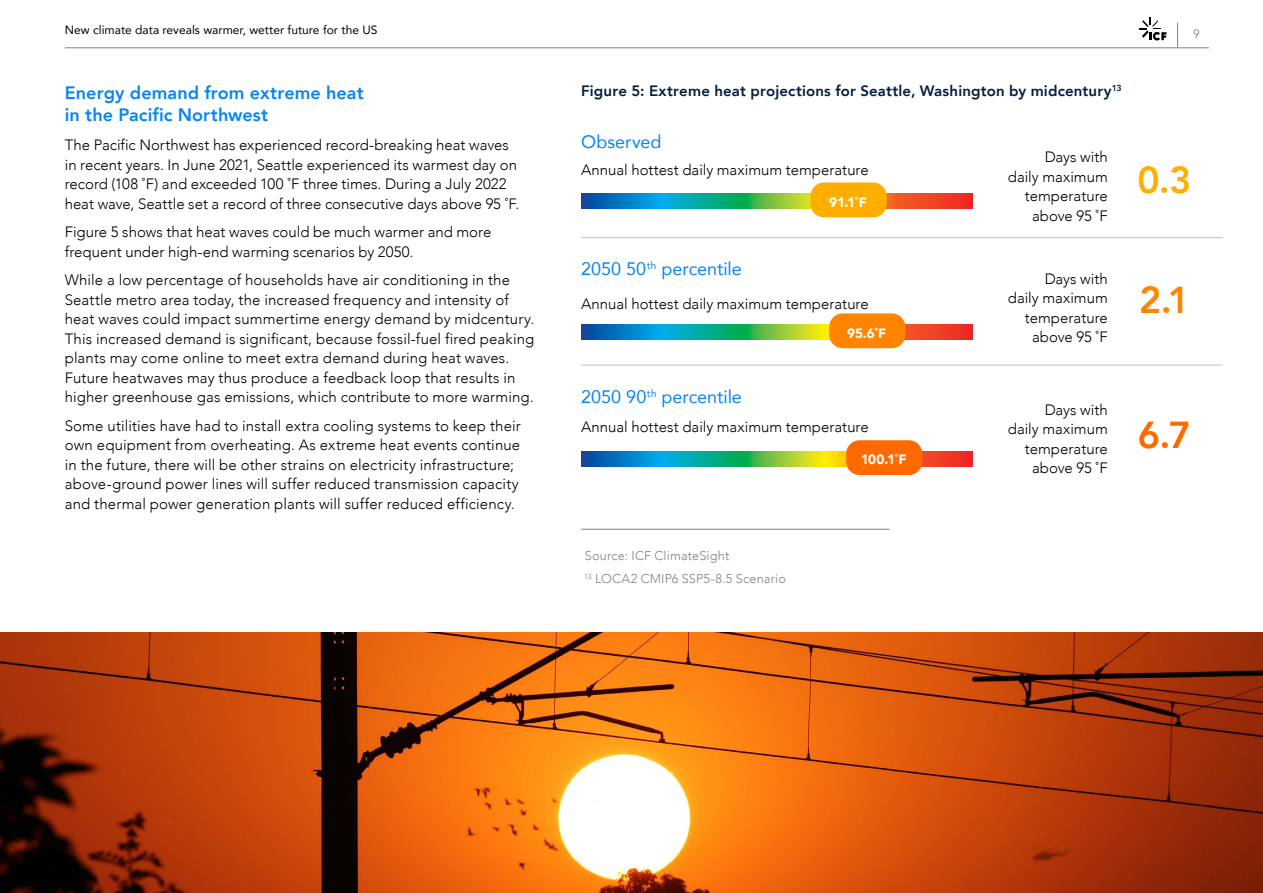
<style>
.page{position:relative;width:1263px;height:893px;background:#fff}
.page>*{position:absolute;margin:0;border:0;box-sizing:border-box;transform-origin:0 0}
.t1{font:800 37.5px "Avenir";color:#ffae00}
.t2{font:800 37.5px "Avenir";color:#ff8500}
.t3{font:800 37.5px "Avenir";color:#ff6a00}
.t4{font:800 18px/21.6px "Avenir";letter-spacing:.005em;color:#0785f2}
.t5{font:18px "Avenir";color:#0785f2}
.body_paragraph{font:300 15px/19.5px "Avenir";letter-spacing:.005em;color:#000}
.H11{font:800 15px "Avenir";letter-spacing:.01em;color:#031d40}
.t6{font:900 13.5px "Avenir";letter-spacing:-.01em;color:#fff}
.footnote{font:300 12.75px "Avenir";letter-spacing:.01em;color:#808285}
.t7{font:12px "Avenir";color:#000}
.t8{font:12px "Avenir";color:#808285}
</style>
<div class="page">
<hr style="left:65px;top:48px;width:1144px;height:1px;background:#808285">
<svg style="left:1177px;top:23px;width:1px;height:25px"></svg>
<svg style="left:1139px;top:17px;width:27px;height:24px"></svg>
<img style="left:0;top:632px;width:1263px;height:261px">
<hr style="left:581px;top:529px;width:308px;height:1px;background:#808285">
<hr style="left:581px;top:237px;width:641px;height:1px;background:#bcbec0">
<hr style="left:581px;top:365px;width:641px;height:1px;background:#bcbec0">
<svg style="left:581px;top:194px;width:392px;height:15px;background:#5c8870"></svg>
<div style="left:810px;top:182px;width:77px;height:35px;background:#ffae00;border-radius:14px"></div>
<svg style="left:581px;top:325px;width:392px;height:15px;background:#5d906e"></svg>
<div style="left:829px;top:313px;width:76px;height:35px;background:#ff8500;border-radius:14px"></div>
<svg style="left:581px;top:452px;width:392px;height:15px;background:#5e976c"></svg>
<div style="left:846px;top:440px;width:76px;height:35px;background:#ff6a00;border-radius:14px"></div>
<p class="t7" style="left:65px;top:20px;width:314px">New climate data reveals warmer, wetter future for the US</p>
<p class="t8" style="left:1193px;top:27px;width:8px">9</p>
<h4 class="t4" style="left:65px;top:82px;width:300px">Energy demand from extreme heat in the Pacific Northwest</h4>
<p class="body_paragraph" style="left:65px;top:135px;width:456px">The Pacific Northwest has experienced record-breaking heat waves in recent years. In June 2021, Seattle experienced its warmest day on record (108 ˚F) and exceeded 100 ˚F three times. During a July 2022 heat wave, Seattle set a record of three consecutive days above 95 ˚F.</p>
<p class="body_paragraph" style="left:65px;top:222px;width:428px">Figure 5 shows that heat waves could be much warmer and more frequent under high-end warming scenarios by 2050.</p>
<p class="body_paragraph" style="left:65px;top:270px;width:471px">While a low percentage of households have air conditioning in the Seattle metro area today, the increased frequency and intensity of heat waves could impact summertime energy demand by midcentury.<br>This increased demand is significant, because fossil-fuel fired peaking plants may come online to meet extra demand during heat waves.<br>Future heatwaves may thus produce a feedback loop that results in higher greenhouse gas emissions, which contribute to more warming.</p>
<p class="body_paragraph" style="left:65px;top:416px;width:457px">Some utilities have had to install extra cooling systems to keep their own equipment from overheating. As extreme heat events continue in the future, there will be other strains on electricity infrastructure; above-ground power lines will suffer reduced transmission capacity and thermal power generation plants will suffer reduced efficiency.</p>
<p class="H11" style="left:581px;top:79px;width:542px">Figure 5: Extreme heat projections for Seattle, Washington by midcentury<sup>13</sup></p>
<p class="t5" style="left:581px;top:128px;width:82px">Observed</p>
<p class="body_paragraph" style="left:581px;top:160px;width:289px">Annual hottest daily maximum temperature</p>
<p class="t5" style="left:581px;top:254px;width:162px">2050 50<sup>th</sup> percentile</p>
<p class="t6" style="left:829px;top:190px;width:39px">91.1˚F</p>
<p class="body_paragraph" style="left:581px;top:294px;width:289px">Annual hottest daily maximum temperature</p>
<p class="t6" style="left:847px;top:321px;width:40px">95.6˚F</p>
<p class="body_paragraph" style="left:1008px;top:147px;width:101px;text-align:right">Days with<br>daily maximum temperature above 95 ˚F</p>
<p class="body_paragraph" style="left:1008px;top:269px;width:101px;text-align:right">Days with<br>daily maximum temperature above 95 ˚F</p>
<h1 class="t1" style="left:1137px;top:151px;width:55px">0.3</h1>
<h1 class="t2" style="left:1139px;top:271px;width:52px">2.1</h1>
<p class="t5" style="left:581px;top:382px;width:162px">2050 90<sup>th</sup> percentile</p>
<p class="body_paragraph" style="left:581px;top:417px;width:289px">Annual hottest daily maximum temperature</p>
<p class="t6" style="left:861px;top:448px;width:47px">100.1˚F</p>
<p class="body_paragraph" style="left:1008px;top:400px;width:101px;text-align:right">Days with<br>daily maximum temperature above 95 ˚F</p>
<h1 class="t3" style="left:1138px;top:405px;width:55px">6.7</h1>
<p class="footnote" style="left:585px;top:548px;width:146px">Source: ICF ClimateSight</p>
<p class="footnote" style="left:584px;top:571px;width:203px"><sup>13</sup> LOCA2 CMIP6 SSP5-8.5 Scenario</p>
</div>
